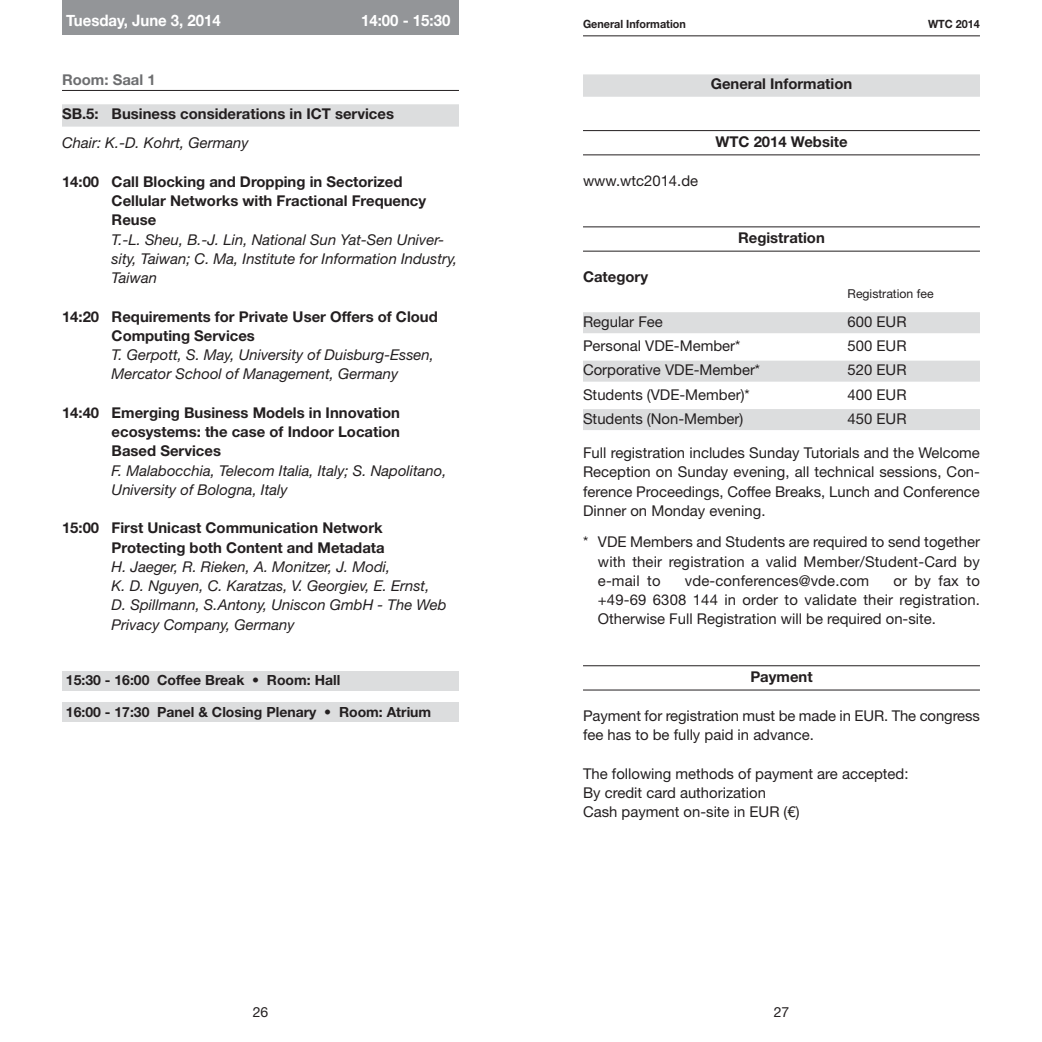
<style>
.page{position:relative;width:1042px;height:1042px;background:#fff}
.page>*{position:absolute;margin:0;border:0;box-sizing:border-box;transform-origin:0 0}
.t1{font:700 15.75px "Helvetica Neue";color:#fff;scale:.95 1}
.t2{font:700 15.75px "Helvetica Neue LT Std";color:#fff;scale:.95 1}
.t3{font:14.88px/19.2px "Helvetica Neue LT Std";color:#231f20;text-align:justify}
.t4{font:italic 14.88px/19.2px "Helvetica Neue LT Std";color:#231f20}
.t5{font:700 14.88px/19.2px "Helvetica Neue LT Std";color:#231f20}
.t6{font:700 14.88px "Helvetica Neue LT Std";color:#6d6e70}
.t7{font:700 14px "Helvetica Neue LT Std";color:#231f20}
.t8{font:14px "Helvetica Neue LT Std";color:#231f20}
.t9{font:12.25px "Helvetica Neue LT Std";color:#231f20}
.t10{font:700 11.38px "Helvetica Neue LT Std";color:#231f20;scale:.95 1}
.s1{font-weight:100;font-stretch:expanded}
</style>
<div class="page">
<hr style="left:62px;top:90px;width:397px;height:1px;background:#231f20">
<div style="left:62px;top:104px;width:397px;height:23px;background:#dcddde"></div>
<div style="left:62px;top:0;width:397px;height:35px;background:#939598"></div>
<div style="left:583px;top:74px;width:397px;height:23px;background:#dcddde"></div>
<hr style="left:583px;top:130px;width:397px;height:1px;background:#231f20">
<hr style="left:583px;top:154px;width:397px;height:1px;background:#231f20">
<hr style="left:583px;top:226px;width:397px;height:1px;background:#231f20">
<hr style="left:583px;top:251px;width:397px;height:1px;background:#231f20">
<div style="left:583px;top:312px;width:397px;height:21px;background:#dcddde"></div>
<div style="left:583px;top:361px;width:397px;height:21px;background:#dcddde"></div>
<div style="left:583px;top:409px;width:397px;height:21px;background:#dcddde"></div>
<hr style="left:583px;top:665px;width:397px;height:1px;background:#231f20">
<hr style="left:583px;top:690px;width:397px;height:1px;background:#231f20">
<hr style="left:583px;top:35px;width:397px;height:1px;background:#231f20">
<div style="left:62px;top:671px;width:397px;height:20px;background:#dcddde"></div>
<div style="left:62px;top:702px;width:397px;height:20px;background:#dcddde"></div>
<p class="t1" style="left:66px;top:11px;width:164px">Tuesday, June 3, 2014</p>
<p class="t2" style="left:361px;top:15px;width:95px">14:00 - 15:30</p>
<p class="t10" style="left:583px;top:20px;width:110px">General Information</p>
<p class="t10" style="left:928px;top:20px;width:56px">WTC 2014</p>
<p class="t6" style="left:62px;top:74px;width:95px">Room: Saal 1</p>
<p class="t5" style="left:62px;top:106px;width:333px">SB.5: Business considerations in ICT services</p>
<p class="t4" style="left:62px;top:135px;width:188px">Chair: K.-D. Kohrt, Germany</p>
<p class="t5" style="left:112px;top:173px;width:316px;text-indent:-50px">14:00 Call Blocking and Dropping in Sectorized<br>Cellular Networks with Fractional Frequency<br>Reuse</p>
<p class="t4" style="left:112px;top:231px;width:347px">T.-L. Sheu, B.-J. Lin, National Sun Yat-Sen Univer&shy;sity, Taiwan; C. Ma, Institute for Information Industry,<br>Taiwan</p>
<p class="t5" style="left:112px;top:308px;width:328px;text-indent:-50px">14:20 Requirements for Private User Offers of Cloud<br>Computing Services</p>
<p class="t4" style="left:112px;top:347px;width:324px">T. Gerpott, S. May, University of Duisburg-Essen,<br>Mercator School of Management, Germany</p>
<p class="t5" style="left:112px;top:404px;width:290px;text-align:justify;text-indent:-50px">14:40 Emerging Business Models in Innovation ecosystems: the case of Indoor Location Based Services</p>
<p class="t4" style="left:112px;top:462px;width:336px">F. Malabocchia, Telecom Italia, Italy; S. Napolitano,<br>University of Bologna, Italy</p>
<p class="t5" style="left:62px;top:520px;width:324px;text-align:right">15:00 First Unicast Communication Network<br>Protecting both Content and Metadata</p>
<p class="t4" style="left:112px;top:558px;width:337px">H. Jaeger, R. Rieken, A. Monitzer, J. Modi,<br>K. D. Nguyen, C. Karatzas, V. Georgiev, E. Ernst, D. Spillmann, S.Antony, Uniscon GmbH - The Web Privacy Company, Germany</p>
<p class="t5" style="left:711px;top:76px;width:143px">General Information</p>
<p class="t3" style="left:583px;top:172px;width:117px">www.wtc2014.de</p>
<p class="t5" style="left:715px;top:134px;width:134px">WTC 2014 Website</p>
<p class="t5" style="left:583px;top:268px;width:67px">Category</p>
<p class="t5" style="left:738px;top:230px;width:88px">Registration</p>
<p class="t9" style="left:847px;top:289px;width:87px">Registration fee</p>
<p class="t3" style="left:583px;top:314px;width:81px">Regular Fee</p>
<p class="t3" style="left:847px;top:314px;width:60px">600 EUR</p>
<p class="t3" style="left:583px;top:338px;width:159px">Personal VDE-Member*</p>
<p class="t3" style="left:847px;top:338px;width:60px">500 EUR</p>
<p class="t3" style="left:583px;top:362px;width:179px">Corporative VDE-Member*</p>
<p class="t3" style="left:847px;top:362px;width:60px">520 EUR</p>
<p class="t3" style="left:583px;top:386px;width:168px">Students (VDE-Member)*</p>
<p class="t3" style="left:847px;top:386px;width:60px">400 EUR</p>
<p class="t3" style="left:583px;top:410px;width:162px">Students (Non-Member)</p>
<p class="t3" style="left:847px;top:410px;width:60px">450 EUR</p>
<p class="t3" style="left:583px;top:445px;width:398px">Full registration includes Sunday Tutorials and the Welcome Reception on Sunday evening, all technical sessions, Con&shy;ference Proceedings, Coffee Breaks, Lunch and Conference Dinner on Monday evening.</p>
<p class="t3" style="left:598px;top:534px;width:383px;text-indent:-15px">* VDE Members and Students are required to send together with their registration a valid Member/Student-Card by e-mail to</p>
<p class="t3" style="left:685px;top:572px;width:186px">vde-conferences@vde.com</p>
<p class="t3" style="left:598px;top:572px;width:383px;text-indent:295px">or by fax to +49-69 6308 144 in order to validate their registration.<br>Otherwise Full Registration will be required on-site.</p>
<p class="t7" style="left:66px;top:675px;width:276px">15:30 - 16:00 Coffee Break <span class="s1">•</span> Room: Hall</p>
<p class="t7" style="left:66px;top:707px;width:367px">16:00 - 17:30 Panel &amp; Closing Plenary <span class="s1">•</span> Room: Atrium</p>
<p class="t5" style="left:750px;top:669px;width:64px">Payment</p>
<p class="t3" style="left:583px;top:707px;width:398px">Payment for registration must be made in EUR. The congress fee has to be fully paid in advance.</p>
<p class="t3" style="left:583px;top:765px;width:327px;text-align:left">The following methods of payment are accepted:<br>By credit card authorization<br>Cash payment on-site in EUR (€)</p>
<p class="t8" style="left:253px;top:1007px;width:17px">26</p>
<p class="t8" style="left:774px;top:1007px;width:17px">27</p>
</div>
